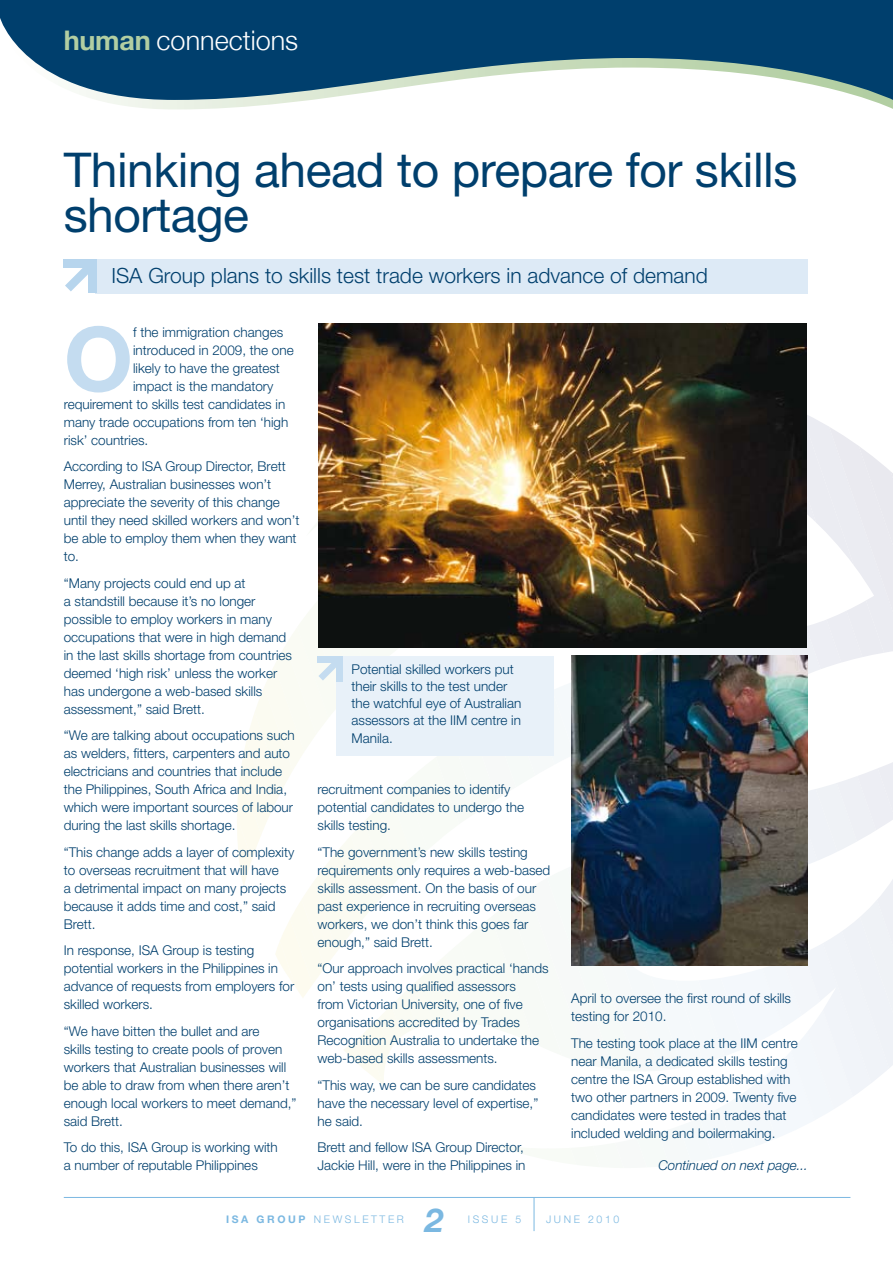
<style>
.page{position:relative;width:893px;height:1263px;background:#fff}
.page>*{position:absolute;margin:0;border:0;box-sizing:border-box;transform-origin:0 0}
.t1{font:700 89.1px "Helvetica Neue LT";color:#c4dcf0}
.t2{font:48px/45px "Helvetica Neue LT";letter-spacing:-.01em;color:#003f6d}
.t3{font:italic 700 33px "Helvetica Neue LT";color:#7bb8e1}
.t4{font:300 27px "Helvetica Neue";color:#fff}
.t5{font:300 21px "Helvetica Neue LT";color:#003f6d}
.t6{font:300 13.5px/18px "Helvetica Neue LT";color:#003f6d}
.t7{font:italic 300 13.5px "Helvetica Neue LT";letter-spacing:-.005em;color:#003f6d}
.t8{font:300 10.5px "Helvetica Neue LT";letter-spacing:.25em;color:#7bb8e1}
.s1{font-weight:700;color:#b2cea2}
.s2{font-weight:700}
</style>
<div class="page">
<svg style="left:99px;top:100px;width:794px;height:9px"></svg>
<svg style="left:0;top:0;width:893px;height:100px;fill:#003f6d"></svg>
<svg style="left:237px;top:745px;width:9px;height:140px"></svg>
<svg style="left:246px;top:694px;width:16px;height:183px;fill:#fcfbf1"></svg>
<svg style="left:262px;top:660px;width:16px;height:299px"></svg>
<svg style="left:278px;top:633px;width:16px;height:351px;fill:#fdfbf4"></svg>
<svg style="left:294px;top:612px;width:15px;height:386px;fill:#fdfbf4"></svg>
<svg style="left:309px;top:450px;width:21px;height:539px"></svg>
<svg style="left:330px;top:647px;width:21px;height:410px"></svg>
<svg style="left:351px;top:647px;width:21px;height:428px"></svg>
<svg style="left:372px;top:647px;width:20px;height:438px"></svg>
<svg style="left:392px;top:647px;width:21px;height:399px"></svg>
<svg style="left:413px;top:647px;width:21px;height:382px"></svg>
<svg style="left:639px;top:647px;width:218px;height:453px;fill:#f6f9fb"></svg>
<svg style="left:660px;top:647px;width:207px;height:446px;fill:#f5f9fb"></svg>
<svg style="left:680px;top:647px;width:196px;height:439px;fill:#f5f9fb"></svg>
<svg style="left:701px;top:647px;width:183px;height:432px;fill:#f4f8fb"></svg>
<svg style="left:718px;top:415px;width:175px;height:614px"></svg>
<svg style="left:608px;top:799px;width:285px;height:198px;fill:#f4f8fa"></svg>
<hr style="left:64px;top:1197px;width:786px;height:1px;background:#7bb8e1">
<hr style="left:534px;top:1197px;width:1px;height:34px;background:#7bb8e1">
<div style="left:337px;top:656px;width:217px;height:99px;background:#e8f1f9"></div>
<div style="left:317px;top:656px;width:26px;height:6px;background:#c4dcf0"></div>
<div style="left:337px;top:656px;width:6px;height:25px;background:#c4dcf0"></div>
<svg style="left:318px;top:662px;width:19px;height:18px"></svg>
<div style="left:95px;top:259px;width:713px;height:34px;background:#ddeaf6"></div>
<div style="left:64px;top:259px;width:33px;height:9px;background:#b7d5ed"></div>
<div style="left:89px;top:259px;width:8px;height:34px;background:#b7d5ed"></div>
<svg style="left:65px;top:268px;width:24px;height:23px"></svg>
<img style="left:319px;top:323px;width:488px;height:324px">
<img style="left:571px;top:656px;width:237px;height:309px">
<h3 class="t4" style="left:64px;top:24px;width:236px"><span class="s1">human</span> connections</h3>
<h2 class="t2" style="left:64px;top:146px;width:735px">Thinking ahead to prepare for skills shortage</h2>
<h3 class="t5" style="left:111px;top:263px;width:598px">ISA Group plans to skills test trade workers in advance of demand</h3>
<h1 class="t1" style="left:64px;top:304px;width:71px">O</h1>
<p class="t6" style="left:133px;top:323px;width:152px">f the immigration changes</p>
<p class="t6" style="left:133px;top:341px;width:162px">introduced in 2009, the one</p>
<p class="t6" style="left:133px;top:359px;width:148px">likely to have the greatest</p>
<p class="t6" style="left:133px;top:377px;width:142px">impact is the mandatory</p>
<p class="t6" style="left:64px;top:395px;width:223px">requirement to skills test candidates in</p>
<p class="t6" style="left:64px;top:413px;width:226px">many trade occupations from ten ‘high</p>
<p class="t6" style="left:64px;top:431px;width:86px">risk’ countries.</p>
<p class="t6" style="left:64px;top:457px;width:237px">According to ISA Group Director, Brett<br>Merrey, Australian businesses won’t appreciate the severity of this change until they need skilled workers and won’t be able to employ them when they want to.</p>
<p class="t6" style="left:64px;top:574px;width:230px">“Many projects could end up at<br>a standstill because it’s no longer possible to employ workers in many occupations that were in high demand in the last skills shortage from countries deemed ‘high risk’ unless the worker has undergone a web-based skills assessment,” said Brett.</p>
<p class="t6" style="left:64px;top:726px;width:233px">“We are talking about occupations such as welders, fitters, carpenters and auto electricians and countries that include the Philippines, South Africa and India, which were important sources of labour during the last skills shortage.</p>
<p class="t6" style="left:64px;top:843px;width:232px">“This change adds a layer of complexity to overseas recruitment that will have<br>a detrimental impact on many projects because it adds time and cost,” said<br>Brett.</p>
<p class="t6" style="left:64px;top:941px;width:232px">In response, ISA Group is testing potential workers in the Philippines in advance of requests from employers for skilled workers.</p>
<p class="t6" style="left:64px;top:1022px;width:234px">“We have bitten the bullet and are<br>skills testing to create pools of proven workers that Australian businesses will be able to draw from when there aren’t enough local workers to meet demand,” said Brett.</p>
<p class="t6" style="left:64px;top:1138px;width:216px">To do this, ISA Group is working with a number of reputable Philippines</p>
<p class="t6" style="left:351px;top:660px;width:171px;line-height:17.2px">Potential skilled workers put their skills to the test under the watchful eye of Australian assessors at the IIM centre in<br>Manila.</p>
<p class="t6" style="left:317px;top:780px;width:208px">recruitment companies to identify potential candidates to undergo the skills testing.</p>
<p class="t6" style="left:317px;top:842px;width:234px">“The government’s new skills testing requirements only requires a web-based skills assessment. On the basis of our past experience in recruiting overseas workers, we don’t think this goes far enough,” said Brett.</p>
<p class="t6" style="left:317px;top:959px;width:233px">“Our approach involves practical ‘hands on’ tests using qualified assessors<br>from Victorian University, one of five organisations accredited by Trades Recognition Australia to undertake the web-based skills assessments.</p>
<p class="t6" style="left:317px;top:1075px;width:222px">“This way, we can be sure candidates have the necessary level of expertise,” he said.</p>
<p class="t6" style="left:317px;top:1138px;width:210px">Brett and fellow ISA Group Director,<br>Jackie Hill, were in the Philippines in</p>
<p class="t6" style="left:571px;top:989px;width:221px">April to oversee the first round of skills testing for 2010.</p>
<p class="t6" style="left:571px;top:1034px;width:228px">The testing took place at the IIM centre near Manila, a dedicated skills testing centre the ISA Group established with two other partners in 2009. Twenty five candidates were tested in trades that included welding and boilermaking.</p>
<p class="t7" style="left:658px;top:1157px;width:151px">Continued on next page...</p>
<p class="t8" style="left:226px;top:1213px;width:179px"><span class="s2">ISA GROUP</span> NEWSLETTER</p>
<h3 class="t3" style="left:425px;top:1200px;width:20px">2</h3>
<p class="t8" style="left:468px;top:1213px;width:55px">ISSUE 5</p>
<p class="t8" style="left:546px;top:1213px;width:75px">JUNE 2010</p>
</div>
